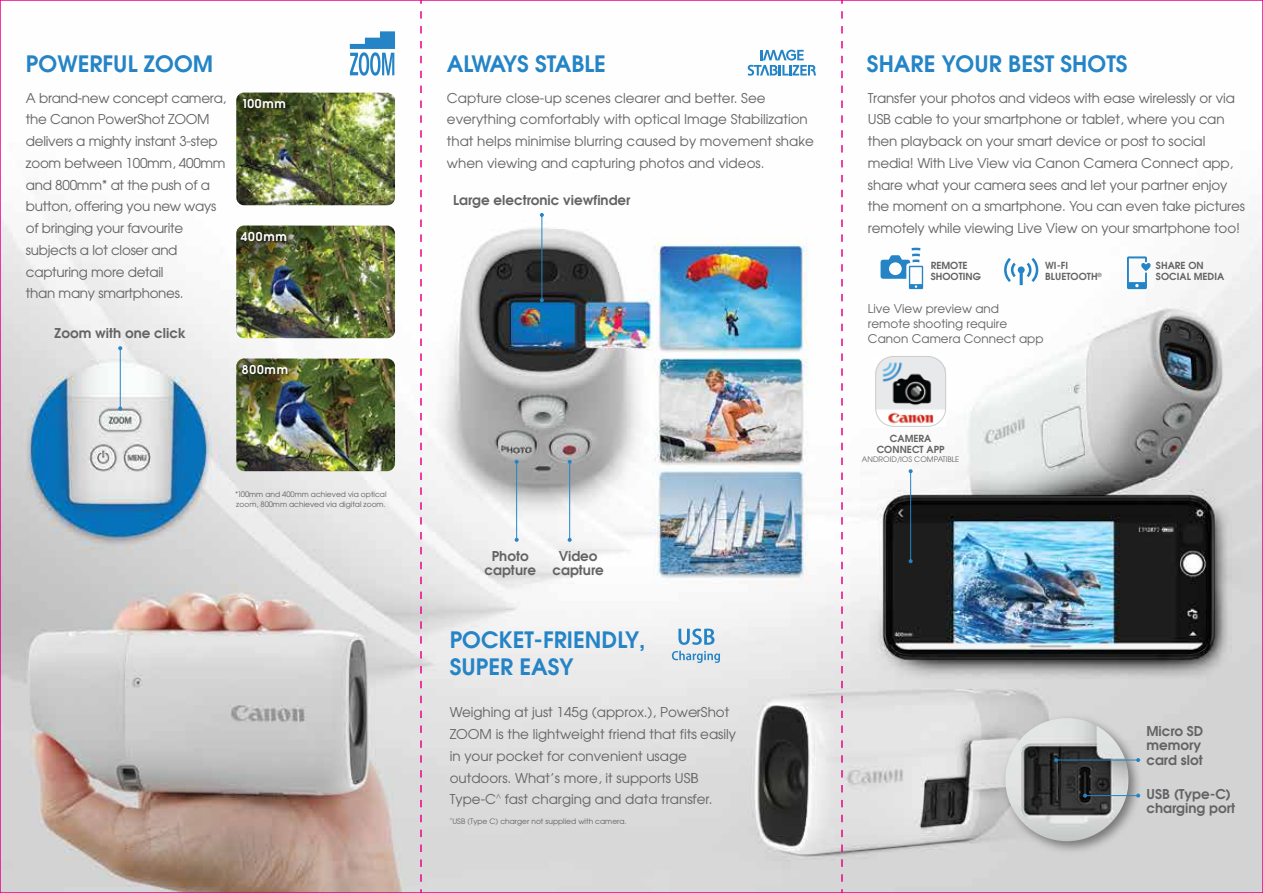
<style>
.page{position:relative;width:1263px;height:893px;background:#fff}
.page>*{position:absolute;margin:0;border:0;box-sizing:border-box;transform-origin:0 0}
.t1{font:600 22.5px/26.8px "Avant Garde";color:#2484c6}
.t2{font:13.5px/21.8px "Avant Garde";letter-spacing:-.01em;color:#636466}
.t3{font:600 13.5px/14.2px "Avant Garde";color:#636466}
.t4{font:600 12.15px "Avant Garde";letter-spacing:.06em;color:#fff}
.t5{font:12px/15px "Avant Garde";color:#636466}
.t6{font:600 9.75px/11.2px "Avant Garde";color:#636466}
.t7{font:7.5px/9.8px "Avant Garde";color:#636466}
</style>
<div class="page">
<img style="left:3px;top:44px;width:1257px;height:846px">
<img style="left:236px;top:93px;width:159px;height:112px">
<img style="left:236px;top:93px;width:107px;height:93px">
<img style="left:240px;top:96px;width:49px;height:18px">
<img style="left:236px;top:226px;width:159px;height:112px">
<img style="left:236px;top:226px;width:107px;height:93px">
<img style="left:239px;top:229px;width:51px;height:18px">
<img style="left:236px;top:359px;width:159px;height:112px">
<img style="left:236px;top:359px;width:107px;height:93px">
<img style="left:241px;top:362px;width:50px;height:18px">
<svg style="left:678px;top:628px;width:14px;height:17px"></svg>
<svg style="left:672px;top:651px;width:20px;height:12px"></svg>
<img style="left:692px;top:468px;width:571px;height:425px">
<img style="left:1005px;top:718px;width:123px;height:123px;border-radius:62px">
<hr style="left:1085px;top:795px;width:53px;height:1px;background:#2484c6">
<svg style="left:1136px;top:794px;width:4px;height:4px"></svg>
<svg style="left:1083px;top:794px;width:4px;height:4px"></svg>
<hr style="left:1056px;top:760px;width:82px;height:1px;background:#2484c6">
<svg style="left:1136px;top:758px;width:4px;height:4px"></svg>
<svg style="left:1054px;top:758px;width:4px;height:4px"></svg>
<hr style="left:120px;top:348px;width:1px;height:61px;background:#2484c6">
<svg style="left:118px;top:346px;width:4px;height:4px"></svg>
<svg style="left:118px;top:407px;width:4px;height:4px"></svg>
<hr style="left:516px;top:462px;width:1px;height:78px;background:#2484c6">
<svg style="left:515px;top:460px;width:4px;height:4px"></svg>
<svg style="left:515px;top:538px;width:4px;height:4px"></svg>
<hr style="left:569px;top:462px;width:1px;height:78px;background:#2484c6">
<svg style="left:568px;top:460px;width:4px;height:4px"></svg>
<svg style="left:568px;top:538px;width:4px;height:4px"></svg>
<hr style="left:541px;top:215px;width:1px;height:85px;background:#2484c6">
<svg style="left:540px;top:213px;width:4px;height:4px"></svg>
<svg style="left:540px;top:298px;width:4px;height:4px"></svg>
<hr style="left:910px;top:471px;width:1px;height:90px;background:#2484c6">
<svg style="left:909px;top:469px;width:4px;height:4px"></svg>
<svg style="left:909px;top:559px;width:4px;height:4px"></svg>
<img style="left:876px;top:356px;width:69px;height:70px">
<div style="left:875px;top:356px;width:71px;height:71px;border:1px solid #cccccb;border-radius:18px"></div>
<svg style="left:1004px;top:258px;width:34px;height:27px"></svg>
<svg style="left:880px;top:248px;width:43px;height:41px"></svg>
<svg style="left:748px;top:50px;width:68px;height:26px"></svg>
<svg style="left:350px;top:31px;width:45px;height:45px"></svg>
<svg style="left:1127px;top:256px;width:24px;height:33px"></svg>
<svg style="left:420px;top:11px;width:2px;height:882px"></svg>
<svg style="left:841px;top:11px;width:2px;height:882px"></svg>
<h1 class="t1" style="left:26px;top:50px;width:189px">POWERFUL ZOOM</h1>
<p class="t2" style="left:26px;top:87px;width:202px">A brand-new concept camera, the Canon PowerShot ZOOM delivers a mighty instant 3-step zoom between 100mm, 400mm and 800mm* at the push of a button, offering you new ways of bringing your favourite subjects a lot closer and capturing more detail<br>than many smartphones.</p>
<p class="t4" style="left:242px;top:96px;width:46px">100mm</p>
<p class="t4" style="left:241px;top:229px;width:48px">400mm</p>
<p class="t3" style="left:55px;top:326px;width:133px">Zoom with one click</p>
<p class="t4" style="left:242px;top:362px;width:48px">800mm</p>
<p class="t7" style="left:235px;top:489px;width:153px">*100mm and 400mm achieved via optical zoom, 800mm achieved via digital zoom.</p>
<h1 class="t1" style="left:447px;top:50px;width:161px">ALWAYS STABLE</h1>
<p class="t2" style="left:447px;top:87px;width:368px">Capture close-up scenes clearer and better. See everything comfortably with optical Image Stabilization that helps minimise blurring caused by movement shake when viewing and capturing photos and videos.</p>
<p class="t3" style="left:453px;top:193px;width:179px">Large electronic viewfinder</p>
<p class="t3" style="left:484px;top:548px;width:53px;text-align:center">Photo capture</p>
<p class="t3" style="left:552px;top:548px;width:53px;text-align:center">Video capture</p>
<h1 class="t1" style="left:450px;top:626px;width:197px">POCKET-FRIENDLY,<br>SUPER EASY</h1>
<p class="t2" style="left:450px;top:701px;width:288px">Weighing at just 145g (approx.), PowerShot ZOOM is the lightweight friend that fits easily in your pocket for convenient usage outdoors. What’s more, it supports USB Type-C<sup>^</sup> fast charging and data transfer.</p>
<p class="t7" style="left:450px;top:816px;width:178px"><sup>^</sup>USB (Type C) charger not supplied with camera.</p>
<h1 class="t1" style="left:867px;top:50px;width:262px">SHARE YOUR BEST SHOTS</h1>
<p class="t2" style="left:868px;top:87px;width:379px">Transfer your photos and videos with ease wirelessly or via USB cable to your smartphone or tablet, where you can then playback on your smart device or post to social media! With Live View via Canon Camera Connect app, share what your camera sees and let your partner enjoy the moment on a smartphone. You can even take pictures remotely while viewing Live View on your smartphone too!</p>
<p class="t6" style="left:931px;top:259px;width:52px">REMOTE<br>SHOOTING</p>
<p class="t6" style="left:1045px;top:259px;width:58px">WI-FI<br>BLUETOOTH<sup>®</sup></p>
<p class="t6" style="left:1156px;top:259px;width:70px">SHARE ON<br>SOCIAL MEDIA</p>
<p class="t5" style="left:868px;top:301px;width:177px">Live View preview and remote shooting require<br>Canon Camera Connect app</p>
<p class="t6" style="left:877px;top:433px;width:69px;line-height:10.5px;text-align:center">CAMERA<br>CONNECT APP</p>
<p class="t7" style="left:862px;top:454px;width:99px">ANDROID/IOS COMPATIBLE</p>
<p class="t3" style="left:1146px;top:724px;width:58px">Micro SD memory card slot</p>
<p class="t3" style="left:1146px;top:786px;width:90px">USB (Type-C) charging port</p>
</div>
